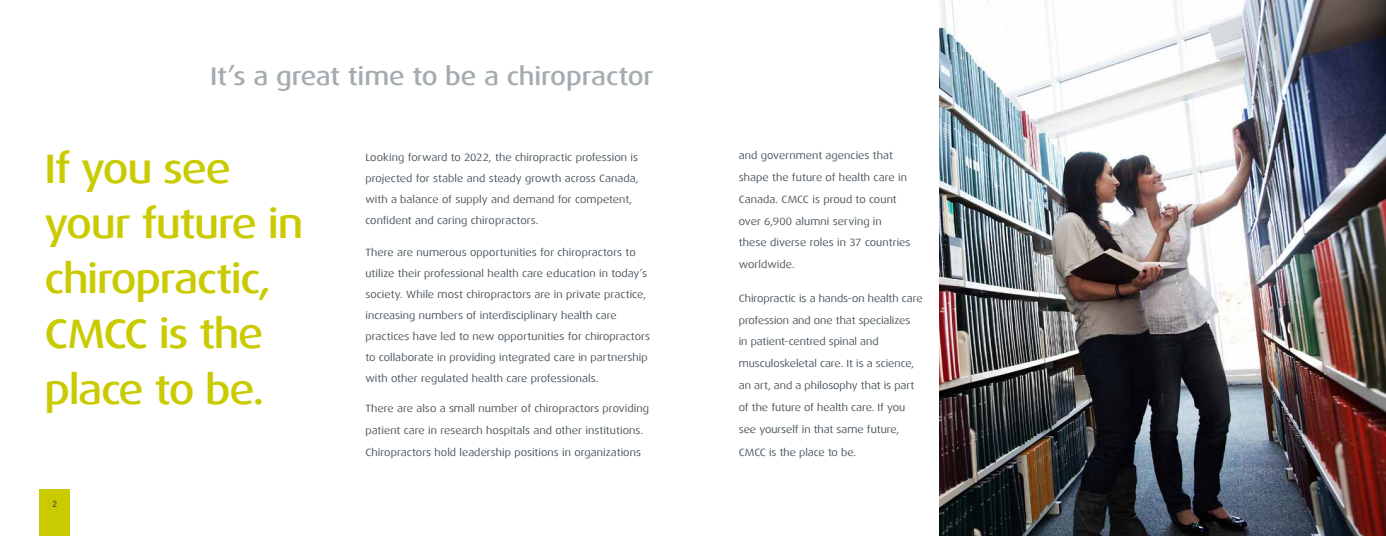
<style>
.page{position:relative;width:1386px;height:536px;background:#fff}
.page>*{position:absolute;margin:0;border:0;box-sizing:border-box;transform-origin:0 0}
.t1{font:500 41.12px/55.1px "Dax Wide";letter-spacing:-.035em;color:#c9cb00}
.t2{font:500 25.38px "Dax Wide";letter-spacing:-.005em;color:#a5acb0}
.t3{font:10.5px/21px "Dax Wide";letter-spacing:.005em;color:#445058}
.t4{font:500 8.75px "DIN";color:#445058}
.s1{font-family:"DIN";font-weight:700;color:#fff}
</style>
<div class="page">
<img style="left:940px;top:0;width:446px;height:536px">
<div style="left:39px;top:489px;width:31px;height:47px;background:#c9cb00"></div>
<h2 class="t2" style="left:210px;top:62px;width:445px">It’s a great time to be a chiropractor</h2>
<h1 class="t1" style="left:45px;top:141px;width:260px">If you see your future in chiropractic,<br>CMCC is the place to be.</h1>
<p class="t4" style="left:52px;top:498px;width:6px">2</p>
<p class="t3" style="left:365px;top:147px;width:275px">Looking forward to 2022, the chiropractic profession is projected for stable and steady growth across Canada, with a balance of supply and demand for competent, confident and caring chiropractors.</p>
<p class="t3" style="left:365px;top:241px;width:286px">There are numerous opportunities for chiropractors to utilize their professional health care education in today’s society. While most chiropractors are in private practice, increasing numbers of interdisciplinary health care practices have led to new opportunities for chiropractors to collaborate in providing integrated care in partnership with other regulated health care professionals.</p>
<p class="t3" style="left:365px;top:397px;width:285px;line-height:22.3px">There are also a small number of chiropractors providing patient care in research hospitals and other institutions.<br>Chiropractors hold leadership positions in organizations</p>
<p class="t3" style="left:739px;top:144px;width:173px;line-height:21.9px">and government agencies that shape the future of health care in<br>Canada. CMCC is proud to count over 6,900 alumni serving in these diverse roles in 37 countries worldwide.</p>
<p class="t3" style="left:739px;top:287px;width:185px;line-height:22px">Chiropractic is a hands-on health care profession and one that specializes<br>in patient-centred spinal and musculoskeletal care. It is a science, an art, and a philosophy that is part of the future of health care. If you see yourself in that same future, CMCC is the place to be. <span class="s1">e</span></p>
</div>
